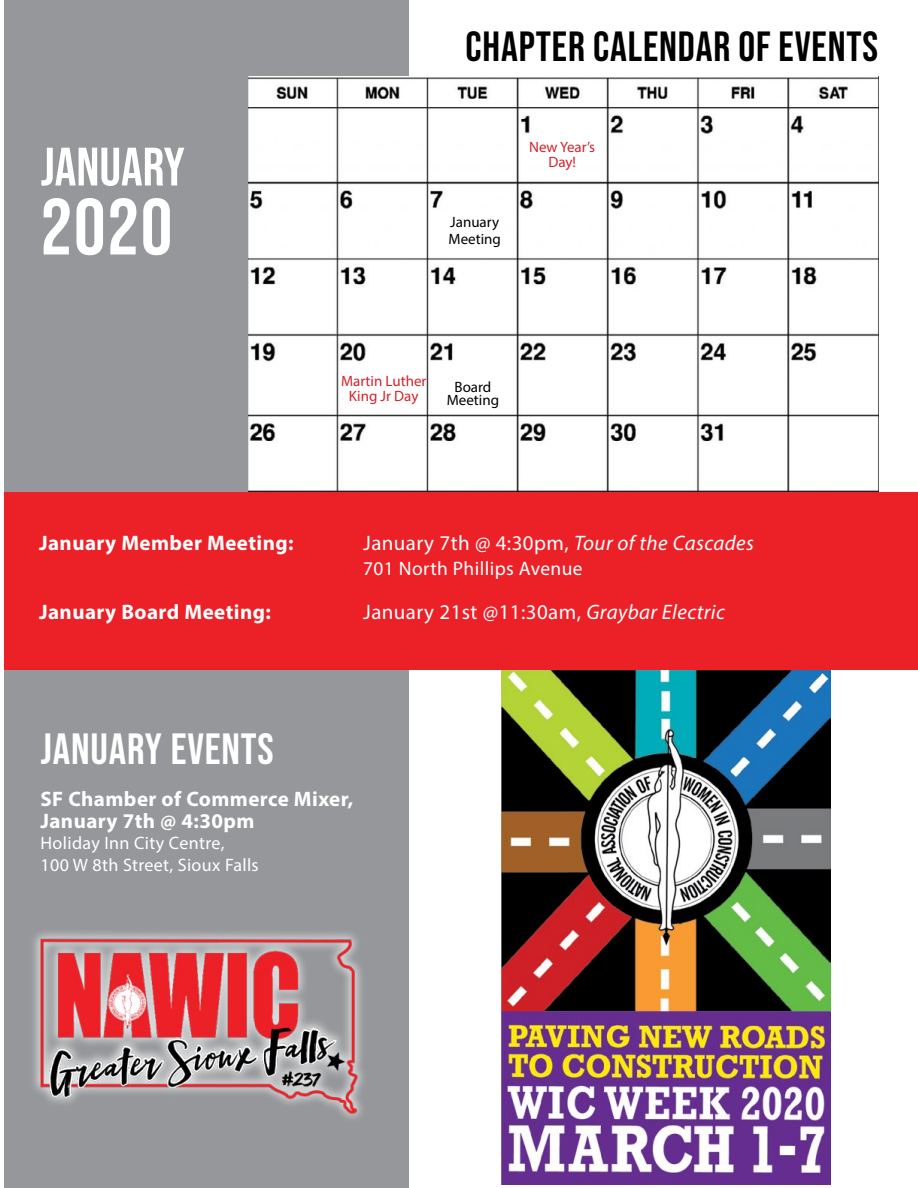
<style>
.page{position:relative;width:918px;height:1188px;background:#fff}
.page>*{position:absolute;margin:0;border:0;box-sizing:border-box;transform-origin:0 0}
.t1{font:79.5px "Bebas Neue";color:#fff}
.t2{font:54px "Bebas Neue";color:#fff}
.t3{font:43.5px "Bebas Neue";letter-spacing:.02em;color:#fff}
.t4{font:42px "Bebas Neue";letter-spacing:.02em;color:#000}
.t5{font:700 21px/21.6px "Myriad Pro";letter-spacing:.02em;color:#fff}
.t6{font:21px "Myriad Pro";letter-spacing:.02em;color:#fff}
.t7{font:19.5px "Myriad Pro";letter-spacing:.02em;color:#fff}
.t8{font:18px/21.6px "Myriad Pro";letter-spacing:.02em;color:#fff}
.t9{font:15px/15px "Myriad Pro";color:#d2232a;text-align:center}
.t10{font:15px/13.5px "Myriad Pro";color:#000;text-align:center}
.s1{font-style:italic}
</style>
<div class="page">
<img style="left:502px;top:670px;width:329px;height:515px">
<div style="left:4px;top:0;width:406px;height:1188px;background:#95979a"></div>
<img style="left:248px;top:76px;width:630px;height:417px">
<div style="left:4px;top:493px;width:914px;height:177px;background:#ec2027"></div>
<div style="left:30px;top:927px;width:338px;height:197px;background:#fff;opacity:.75"></div>
<img style="left:39px;top:931px;width:320px;height:188px">
<h2 class="t2" style="left:40px;top:136px;width:146px">JANUARY</h2>
<h1 class="t1" style="left:40px;top:182px;width:133px">2020</h1>
<h3 class="t4" style="left:466px;top:22px;width:414px">CHAPTER CALENDAR OF EVENTS</h3>
<p class="t10" style="left:449px;top:214px;width:54px;line-height:16.5px;text-align:left">January<br>Meeting</p>
<p class="t9" style="left:529px;top:139px;width:67px">New Year’s<br>Day!</p>
<p class="t9" style="left:341px;top:373px;width:87px">Martin Luther<br>King Jr Day</p>
<p class="t10" style="left:447px;top:380px;width:54px">Board<br>Meeting</p>
<p class="t5" style="left:39px;top:531px;width:256px">January Member Meeting:</p>
<p class="t6" style="left:363px;top:530px;width:392px">January 7th @ 4:30pm, <span class="s1">Tour of the Cascades</span></p>
<p class="t7" style="left:363px;top:557px;width:221px">701 North Phillips Avenue</p>
<p class="t5" style="left:39px;top:600px;width:233px">January Board Meeting:</p>
<p class="t6" style="left:363px;top:599px;width:363px">January 21st @11:30am, <span class="s1">Graybar Electric</span></p>
<h3 class="t3" style="left:40px;top:725px;width:235px">JANUARY EVENTS</h3>
<p class="t5" style="left:40px;top:787px;width:314px">SF Chamber of Commerce Mixer,<br>January 7th @ 4:30pm</p>
<p class="t8" style="left:40px;top:832px;width:220px">Holiday Inn City Centre,<br>100 W 8th Street, Sioux Falls</p>
</div>
